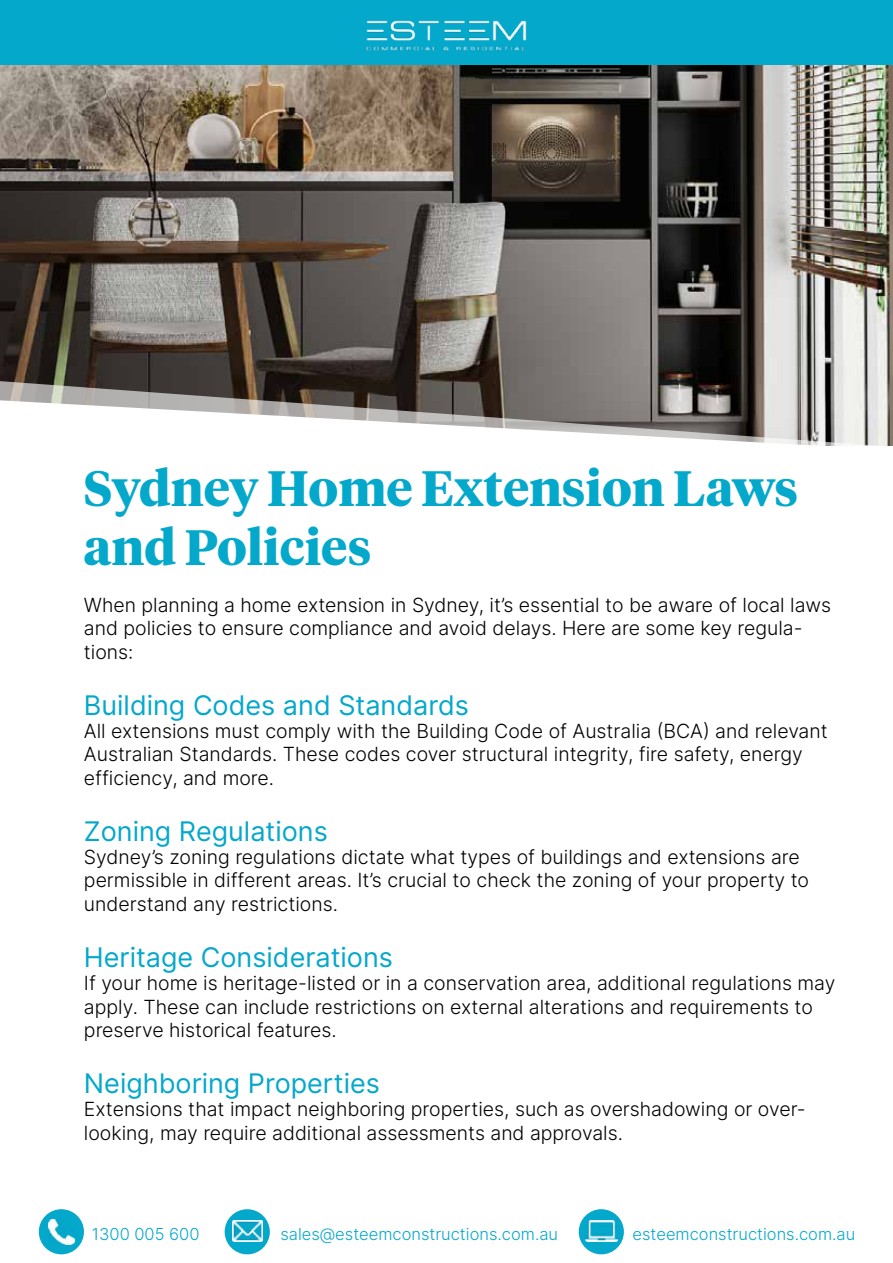
<style>
.page{position:relative;width:893px;height:1263px;background:#fff}
.page>*{position:absolute;margin:0;border:0;box-sizing:border-box;transform-origin:0 0}
.t1{font:700 49.5px/59.4px "Tiempos Headline";color:#04a8cb}
.t2{font:27px "Inter";color:#04a8cb}
.t3{font:19.5px/23.4px "Inter";color:#000101}
.t4{font:16.5px "Inter";color:#04a8cb}
</style>
<div class="page">
<div style="left:0;top:0;width:893px;height:70px;background:#04a8cb"></div>
<img style="left:366px;top:20px;width:161px;height:31px">
<div style="left:39px;top:1209px;width:45px;height:45px;background:#04a8cb;border-radius:50%"></div>
<img style="left:49px;top:1219px;width:25px;height:25px">
<div style="left:225px;top:1209px;width:45px;height:45px;background:#04a8cb;border-radius:50%"></div>
<img style="left:232px;top:1220px;width:30px;height:22px">
<div style="left:579px;top:1209px;width:45px;height:45px;background:#04a8cb;border-radius:50%"></div>
<img style="left:585px;top:1220px;width:32px;height:21px">
<img style="left:0;top:66px;width:893px;height:315px">
<svg style="left:0;top:381px;width:893px;height:65px"></svg>
<h1 class="t1" style="left:84px;top:456px;width:716px">Sydney Home Extension Laws and Policies</h1>
<p class="t3" style="left:84px;top:593px;width:749px">When planning a home extension in Sydney, it’s essential to be aware of local laws and policies to ensure compliance and avoid delays. Here are some key regula&shy;tions:</p>
<h2 class="t2" style="left:84px;top:685px;width:386px">Building Codes and Standards</h2>
<p class="t3" style="left:84px;top:719px;width:745px">All extensions must comply with the Building Code of Australia (BCA) and relevant<br>Australian Standards. These codes cover structural integrity, fire safety, energy efficiency, and more.</p>
<h2 class="t2" style="left:84px;top:811px;width:245px">Zoning Regulations</h2>
<p class="t3" style="left:84px;top:845px;width:727px">Sydney’s zoning regulations dictate what types of buildings and extensions are permissible in different areas. It’s crucial to check the zoning of your property to understand any restrictions.</p>
<h2 class="t2" style="left:84px;top:937px;width:311px">Heritage Considerations</h2>
<p class="t3" style="left:84px;top:971px;width:753px">If your home is heritage-listed or in a conservation area, additional regulations may apply. These can include restrictions on external alterations and requirements to preserve historical features.</p>
<h2 class="t2" style="left:84px;top:1063px;width:298px">Neighboring Properties</h2>
<p class="t3" style="left:84px;top:1097px;width:723px">Extensions that impact neighboring properties, such as overshadowing or over&shy;looking, may require additional assessments and approvals.</p>
<p class="t4" style="left:92px;top:1222px;width:109px">1300 005 600</p>
<p class="t4" style="left:280px;top:1222px;width:279px">sales@esteemconstructions.com.au</p>
<p class="t4" style="left:633px;top:1222px;width:224px">esteemconstructions.com.au</p>
</div>
